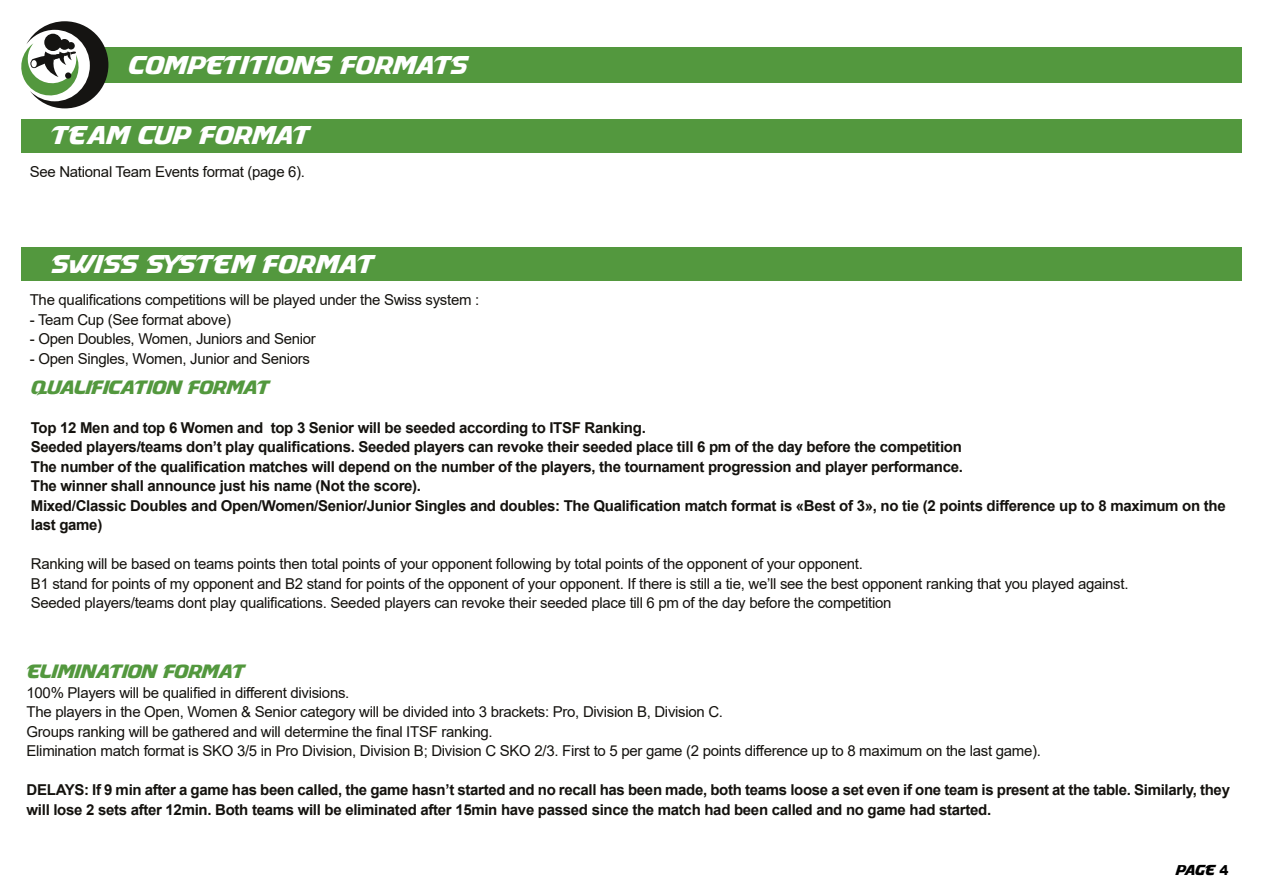
<style>
.page{position:relative;width:1263px;height:893px;background:#fff}
.page>*{position:absolute;margin:0;border:0;box-sizing:border-box;transform-origin:0 0}
.t1{font:24px "Masque";color:#fff}
.t2{font:18px "Masque";letter-spacing:-.02em;color:#53983e}
.t3{font:15px/19.5px "Arial";letter-spacing:-.02em;color:#14120e}
.t4{font:700 15px/19.5px "Arial";letter-spacing:-.02em;color:#14120e}
.t5{font:13.5px "Masque";color:#000}
.s1{font-family:"Arial";font-weight:900}
</style>
<div class="page">
<div style="left:100px;top:47px;width:1142px;height:36px;background:#53983e"></div>
<div style="left:21px;top:119px;width:1221px;height:34px;background:#53983e"></div>
<div style="left:21px;top:247px;width:1221px;height:34px;background:#53983e"></div>
<svg style="left:21px;top:21px;width:87px;height:87px"></svg>
<h1 class="t1" style="left:129px;top:50px;width:340px">COMPETITIONS FORMATS</h1>
<h1 class="t1" style="left:52px;top:120px;width:259px">TEAM CUP FORMAT</h1>
<p class="t3" style="left:30px;top:162px;width:277px">See National Team Events format (page 6).</p>
<h1 class="t1" style="left:52px;top:249px;width:323px">SWISS SYSTEM FORMAT</h1>
<p class="t3" style="left:30px;top:290px;width:451px">The qualifications competitions will be played under the Swiss system :</p>
<p class="t3" style="left:30px;top:310px;width:203px">- Team Cup (See format above)</p>
<p class="t3" style="left:30px;top:329px;width:288px">- Open Doubles, Women, Juniors and Senior</p>
<p class="t3" style="left:30px;top:349px;width:282px">- Open Singles, Women, Junior and Seniors</p>
<p class="t2" style="left:31px;top:376px;width:240px">QUALIFICATION FORMAT</p>
<p class="t4" style="left:31px;top:418px;width:1196px">Top 12 Men and top 6 Women and top 3 Senior will be seeded according to ITSF Ranking.<br>Seeded players/teams don’t play qualifications. Seeded players can revoke their seeded place till 6 pm of the day before the competition<br>The number of the qualification matches will depend on the number of the players, the tournament progression and player performance.<br>The winner shall announce just his name (Not the score).<br>Mixed/Classic Doubles and Open/Women/Senior/Junior Singles and doubles: The Qualification match format is «Best of 3», no tie (2 points difference up to 8 maximum on the last game)</p>
<p class="t3" style="left:31px;top:554px;width:1099px">Ranking will be based on teams points then total points of your opponent following by total points of the opponent of your opponent.<br>B1 stand for points of my opponent and B2 stand for points of the opponent of your opponent. If there is still a tie, we’ll see the best opponent ranking that you played against.<br>Seeded players/teams dont play qualifications. Seeded players can revoke their seeded place till 6 pm of the day before the competition</p>
<p class="t2" style="left:27px;top:660px;width:219px">ELIMINATION FORMAT</p>
<p class="t3" style="left:27px;top:683px;width:1016px">100% Players will be qualified in different divisions.<br>The players in the Open, Women &amp; Senior category will be divided into 3 brackets: Pro, Division B, Division C.<br>Groups ranking will be gathered and will determine the final ITSF ranking.<br>Elimination match format is SKO 3/5 in Pro Division, Division B; Division C SKO 2/3. First to 5 per game (2 points difference up to 8 maximum on the last game).</p>
<p class="t4" style="left:27px;top:780px;width:1205px">DELAYS: If 9 min after a game has been called, the game hasn’t started and no recall has been made, both teams loose a set even if one team is present at the table. Similarly, they will lose 2 sets after 12min. Both teams will be eliminated after 15min have passed since the match had been called and no game had started.</p>
<p class="t5" style="left:1175px;top:862px;width:54px">PAGE <span class="s1">4</span></p>
</div>
